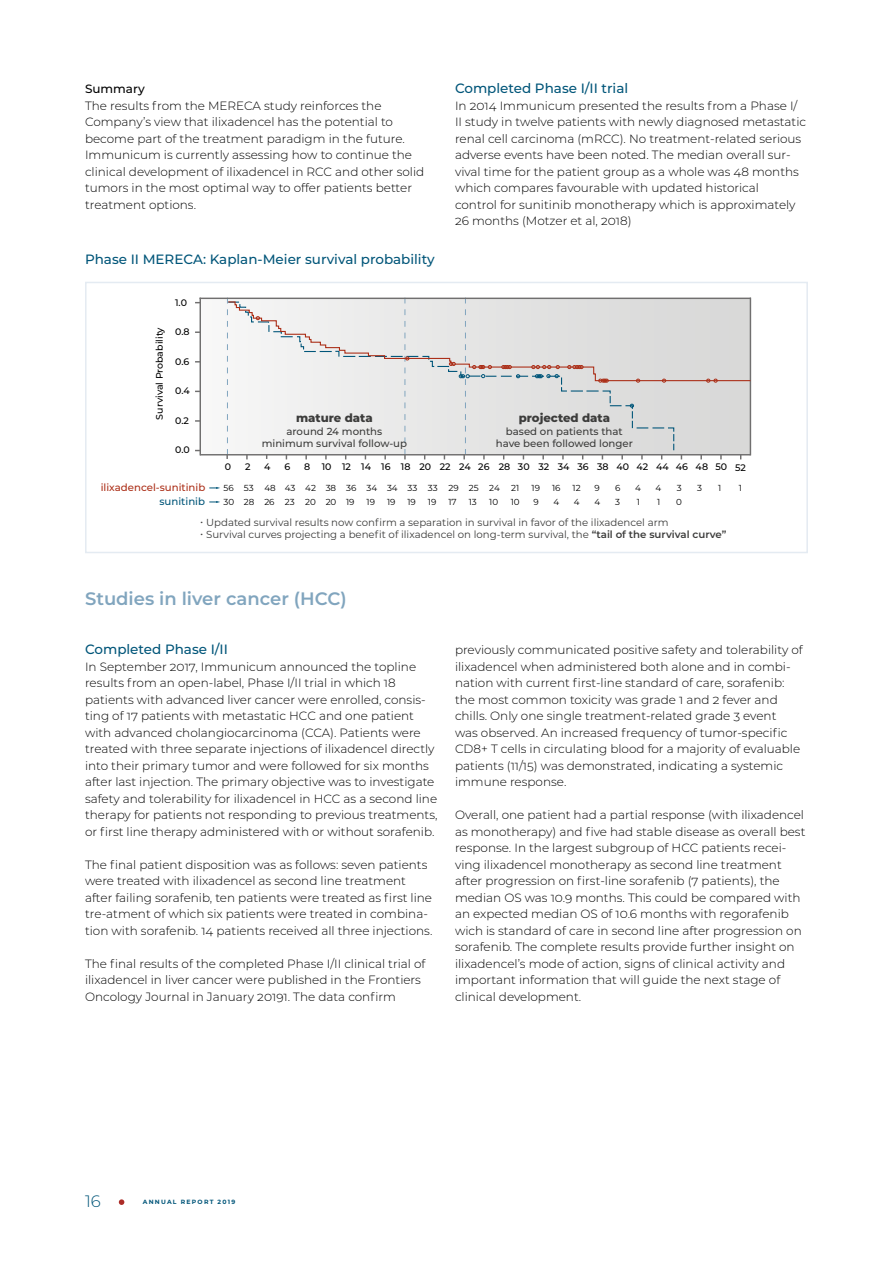
<style>
.page{position:relative;width:893px;height:1263px;background:#fff}
.page>*{position:absolute;margin:0;border:0;box-sizing:border-box;transform-origin:0 0}
.H2_Span{font:600 18px "Montserrat";color:#81a5be}
.t1{font:300 16.5px "Montserrat";color:#005579}
.t2{font:500 13.5px "Montserrat";color:#005579}
.t3{font:300 12px/16.5px "Montserrat";color:#000}
.t4{font:500 12px "Montserrat";color:#000}
.t5{font:800 11.7px "Montserrat";color:#3c3c3b}
.t6{font:10.2px "Montserrat";color:#3c3c3b}
.t7{font:500 10.2px/12.1px "Montserrat";color:#3c3c3b;text-align:center}
.t8{font:500 10.2px/14px "Montserrat";color:#ab2e17;text-align:right}
.t9{font:500 9.45px "Montserrat";color:#000}
.t10{font:8.7px "Montserrat";color:#000}
.t11{font:700 6.15px "Montserrat";letter-spacing:.2em;color:#005579}
.s1{color:#005579}
.s2{font-weight:600}
</style>
<div class="page">
<div style="left:85px;top:282px;width:723px;height:271px;border:2px solid #e4ebf2"></div>
<div style="left:200px;top:298px;width:550px;height:157px;background:#f7f7f7"></div>
<svg style="left:209px;top:501px;width:11px;height:2px"></svg>
<svg style="left:209px;top:487px;width:11px;height:2px"></svg>
<hr style="left:200px;top:454px;width:550px;height:1px;background:#706f6f">
<hr style="left:200px;top:298px;width:551px;height:1px;background:#706f6f">
<hr style="left:200px;top:298px;width:1px;height:157px;background:#706f6f">
<svg style="left:226px;top:299px;width:525px;height:160px"></svg>
<svg style="left:119px;top:1199px;width:5px;height:6px"></svg>
<h4 class="t4" style="left:85px;top:80px;width:61px">Summary</h4>
<p class="t3" style="left:85px;top:97px;width:341px">The results from the MERECA study reinforces the Company’s view that ilixadencel has the potential to become part of the treatment paradigm in the future.<br>Immunicum is currently assessing how to continue the clinical development of ilixadencel in RCC and other solid tumors in the most optimal way to offer patients better treatment options.</p>
<h3 class="t2" style="left:85px;top:250px;width:351px">Phase II MERECA: Kaplan-Meier survival probability</h3>
<p class="t9" style="left:153px;top:419px;width:94px;rotate:-90deg">Survival Probability</p>
<p class="t9" style="left:175px;top:296px;width:13px">1.0</p>
<p class="t9" style="left:175px;top:325px;width:16px">0.8</p>
<p class="t9" style="left:175px;top:355px;width:16px">0.6</p>
<p class="t9" style="left:175px;top:384px;width:16px">0.4</p>
<p class="t9" style="left:175px;top:414px;width:15px">0.2</p>
<p class="t9" style="left:175px;top:443px;width:16px">0.0</p>
<p class="t5" style="left:296px;top:410px;width:78px">mature data</p>
<p class="t7" style="left:262px;top:424px;width:147px">around 24 months minimum survival follow-up</p>
<h3 class="t2" style="left:455px;top:79px;width:175px">Completed Phase I/II trial</h3>
<p class="t3" style="left:455px;top:97px;width:353px">In 2014 Immunicum presented the results from a Phase I/ II study in twelve patients with newly diagnosed metastatic renal cell carcinoma (mRCC). No treatment-related serious adverse events have been noted. The median overall sur&shy;vival time for the patient group as a whole was 48 months which compares favourable with updated historical<br>control for sunitinib monotherapy which is approximately 26 months (Motzer et al, 2018)</p>
<p class="t5" style="left:519px;top:410px;width:93px">projected data</p>
<p class="t7" style="left:496px;top:424px;width:139px">based on patients that have been followed longer</p>
<p class="t8" style="left:101px;top:480px;width:106px">ilixadencel-sunitinib <span class="s1">sunitinib</span></p>
<p class="t9" style="left:245px;top:460px;width:7px">2</p>
<p class="t9" style="left:264px;top:460px;width:8px">4</p>
<p class="t9" style="left:284px;top:460px;width:7px">6</p>
<p class="t9" style="left:304px;top:460px;width:443px">8 10 12 14 16 18 20 22 24 26 28 30 32 34 36 38 40 42 44 46 48 50 52</p>
<p class="t10" style="left:223px;top:496px;width:133px">30 28 26 23 20 20 19</p>
<p class="t10" style="left:367px;top:496px;width:10px">19</p>
<p class="t10" style="left:387px;top:496px;width:10px">19</p>
<p class="t10" style="left:407px;top:496px;width:10px">19</p>
<p class="t10" style="left:428px;top:496px;width:10px">19</p>
<p class="t10" style="left:448px;top:496px;width:10px">17</p>
<p class="t10" style="left:469px;top:496px;width:10px">13</p>
<p class="t10" style="left:489px;top:496px;width:10px">10</p>
<p class="t10" style="left:511px;top:496px;width:10px">10</p>
<p class="t10" style="left:533px;top:496px;width:7px">9</p>
<p class="t10" style="left:553px;top:496px;width:7px">4</p>
<p class="t10" style="left:574px;top:496px;width:7px">4</p>
<p class="t10" style="left:594px;top:496px;width:7px">4</p>
<p class="t10" style="left:615px;top:496px;width:6px">3</p>
<p class="t10" style="left:637px;top:496px;width:5px">1</p>
<p class="t10" style="left:657px;top:496px;width:5px">1</p>
<p class="t10" style="left:676px;top:496px;width:7px">0</p>
<p class="t9" style="left:225px;top:460px;width:8px">0</p>
<p class="t10" style="left:223px;top:482px;width:278px">56 53 48 43 42 38 36 34 34 33 33 29 25 24</p>
<p class="t10" style="left:511px;top:482px;width:10px">21</p>
<p class="t10" style="left:532px;top:482px;width:10px">19</p>
<p class="t10" style="left:552px;top:482px;width:10px">16</p>
<p class="t10" style="left:572px;top:482px;width:10px">12</p>
<p class="t10" style="left:595px;top:482px;width:7px">9</p>
<p class="t10" style="left:615px;top:482px;width:7px">6</p>
<p class="t10" style="left:635px;top:482px;width:7px">4</p>
<p class="t10" style="left:655px;top:482px;width:7px">4</p>
<p class="t10" style="left:677px;top:482px;width:6px">3</p>
<p class="t10" style="left:697px;top:482px;width:6px">3</p>
<p class="t10" style="left:718px;top:482px;width:5px">1</p>
<p class="t10" style="left:739px;top:482px;width:5px">1</p>
<p class="t6" style="left:200px;top:515px;width:470px">• Updated survival results now confirm a separation in survival in favor of the ilixadencel arm</p>
<p class="t6" style="left:200px;top:527px;width:528px">• Survival curves projecting a benefit of ilixadencel on long-term survival, the <span class="s2">“tail of the survival curve”</span></p>
<p class="H2_Span" style="left:85px;top:585px;width:263px">Studies in liver cancer (HCC)</p>
<h3 class="t2" style="left:85px;top:640px;width:144px">Completed Phase I/II</h3>
<p class="t3" style="left:85px;top:658px;width:354px">In September 2017, Immunicum announced the topline results from an open-label, Phase I/II trial in which 18 patients with advanced liver cancer were enrolled, consis&shy;ting of 17 patients with metastatic HCC and one patient with advanced cholangiocarcinoma (CCA). Patients were treated with three separate injections of ilixadencel directly into their primary tumor and were followed for six months after last injection. The primary objective was to investigate safety and tolerability for ilixadencel in HCC as a second line therapy for patients not responding to previous treatments, or first line therapy administered with or without sorafenib.</p>
<p class="t3" style="left:85px;top:856px;width:349px">The final patient disposition was as follows: seven patients were treated with ilixadencel as second line treatment after failing sorafenib, ten patients were treated as first line tre-atment of which six patients were treated in combina&shy;tion with sorafenib. 14 patients received all three injections.</p>
<p class="t3" style="left:85px;top:955px;width:342px">The final results of the completed Phase I/II clinical trial of ilixadencel in liver cancer were published in the Frontiers<br>Oncology Journal in January 20191. The data confirm</p>
<p class="t3" style="left:455px;top:641px;width:349px">previously communicated positive safety and tolerability of ilixadencel when administered both alone and in combi&shy;nation with current first-line standard of care, sorafenib: the most common toxicity was grade 1 and 2 fever and chills. Only one single treatment-related grade 3 event<br>was observed. An increased frequency of tumor-specific CD8+ T cells in circulating blood for a majority of evaluable patients (11/15) was demonstrated, indicating a systemic immune response.</p>
<p class="t3" style="left:455px;top:806px;width:352px">Overall, one patient had a partial response (with ilixadencel as monotherapy) and five had stable disease as overall best response. In the largest subgroup of HCC patients recei&shy;ving ilixadencel monotherapy as second line treatment after progression on first-line sorafenib (7 patients), the median OS was 10.9 months. This could be compared with an expected median OS of 10.6 months with regorafenib wich is standard of care in second line after progression on sorafenib. The complete results provide further insight on ilixadencel’s mode of action, signs of clinical activity and important information that will guide the next stage of clinical development.</p>
<h2 class="t1" style="left:85px;top:1190px;width:17px">16</h2>
<p class="t11" style="left:143px;top:1197px;width:94px">ANNUAL REPORT 2019</p>
</div>
